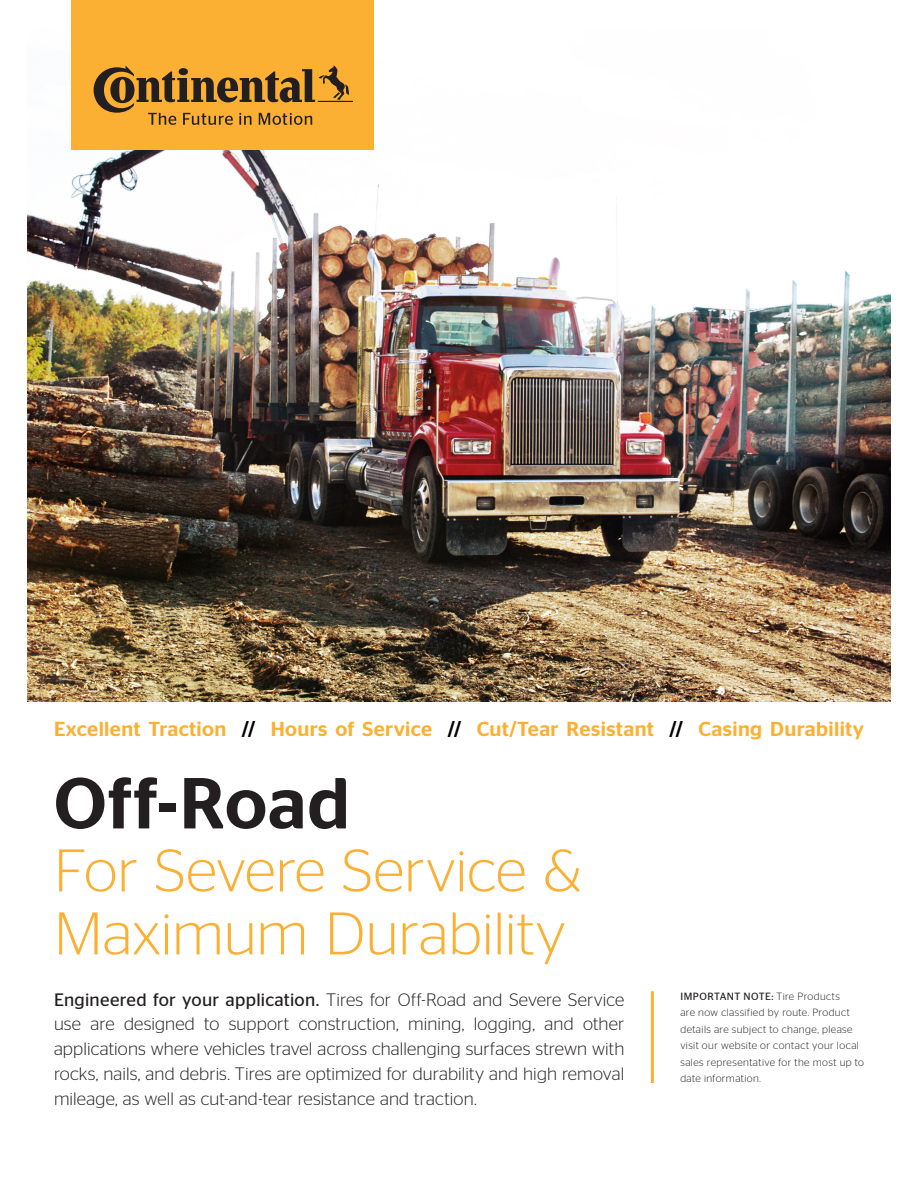
<style>
.page{position:relative;width:918px;height:1188px;background:#fff}
.page>*{position:absolute;margin:0;border:0;box-sizing:border-box;transform-origin:0 0}
.Headline_47pt{font:500 72px "Continental Stag Sans";letter-spacing:.01em;color:#231f20}
.Headline_47pt-2{font:300 60px/63px "Continental Stag Sans";color:#fbb033}
.Intro-text_13pt{font:500 20.25px "Continental Stag Sans";letter-spacing:.02em;color:#fbb033}
.Intro-text_13pt-2{font:300 18px/24.8px "Continental Stag Sans";letter-spacing:.005em;color:#231f20;text-align:justify}
.Header_Pagination_Margin-text_7_5pt{font:300 10.5px/16.5px "Continental Stag Sans";letter-spacing:.04em;color:#231f20}
.s1{color:#040101}
.s2{font-weight:400}
</style>
<div class="page">
<img style="left:27px;top:150px;width:864px;height:552px">
<hr style="left:651px;top:991px;width:3px;height:92px;background:#fbb033">
<div style="left:71px;top:0;width:303px;height:150px;background:#fbb033"></div>
<svg style="left:94px;top:66px;width:259px;height:59px"></svg>
<p class="Intro-text_13pt" style="left:54px;top:717px;width:811px">Excellent Traction <span class="s1">//</span> Hours of Service <span class="s1">//</span> Cut/Tear Resistant <span class="s1">//</span> Casing Durability</p>
<p class="Headline_47pt" style="left:54px;top:762px;width:297px">Off-Road</p>
<p class="Headline_47pt-2" style="left:54px;top:838px;width:529px">For Severe Service &amp;<br>Maximum Durability</p>
<p class="Header_Pagination_Margin-text_7_5pt" style="left:680px;top:988px;width:185px"><span class="s2">IMPORTANT NOTE:</span> Tire Products<br>are now classified by route. Product details are subject to change, please visit our website or contact your local sales representative for the most up to date information.</p>
<p class="Intro-text_13pt-2" style="left:54px;top:987px;width:572px"><span class="s2">Engineered for your application.</span> Tires for Off-Road and Severe Service use are designed to support construction, mining, logging, and other applications where vehicles travel across challenging surfaces strewn with rocks, nails, and debris. Tires are optimized for durability and high removal mileage, as well as cut-and-tear resistance and traction.</p>
</div>
